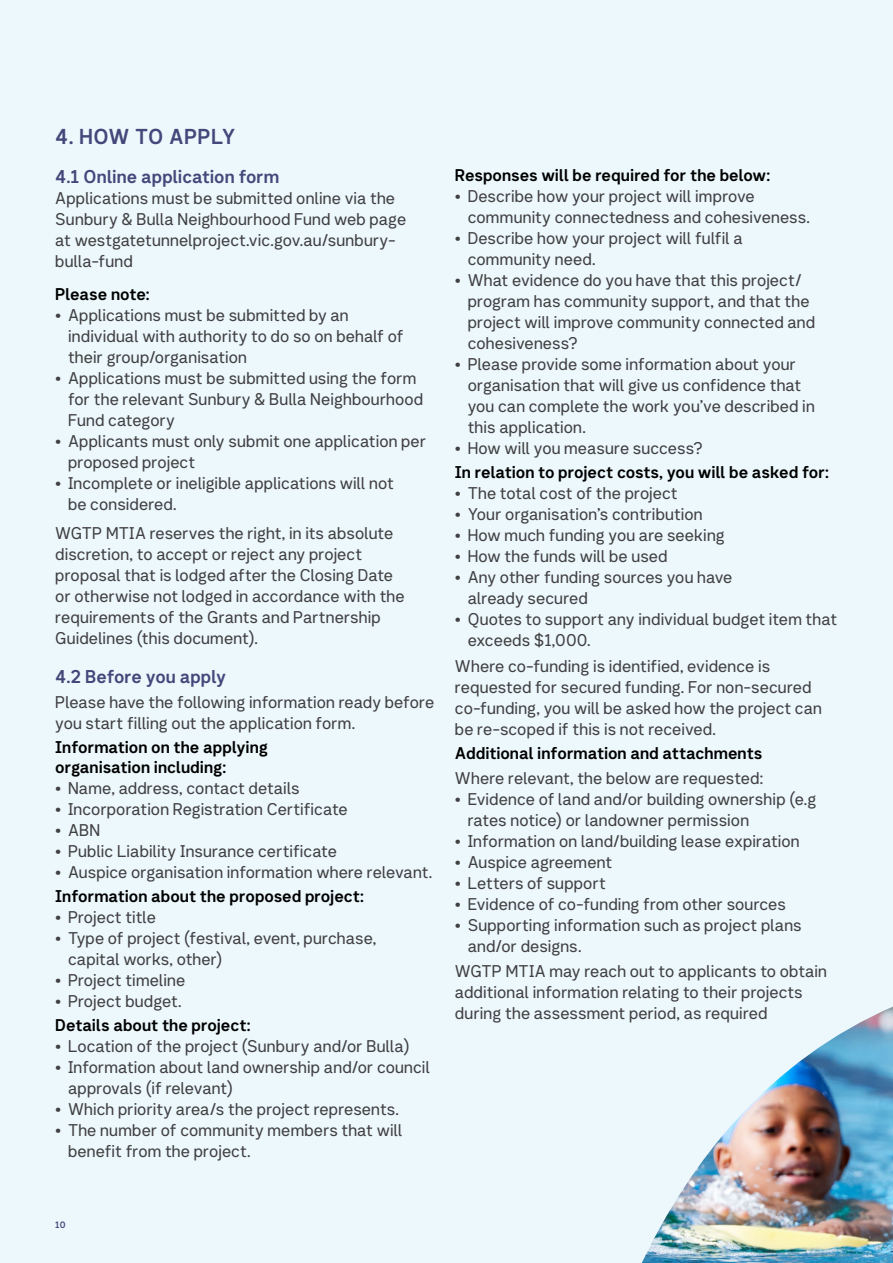
<style>
.page{position:relative;width:893px;height:1263px;background:#ecf8fc}
.page>*{position:absolute;margin:0;border:0;box-sizing:border-box;transform-origin:0 0}
.t1{font:21px "Network Sans 2019 Bold";letter-spacing:.01em;color:#44477a}
.t2{font:18px "Network Sans 2019 Bold";letter-spacing:-.005em;color:#44477a}
.t3{font:16.5px/21px "Network Sans 2019 Regular";letter-spacing:.005em;color:#414042}
.t4{font:16.5px/19.8px "Network Sans 2019 Bold";letter-spacing:-.005em;color:#000}
.t5{font:9px "Network Sans 2019 Bold";color:#44477a}
</style>
<div class="page">
<img style="left:642px;top:1006px;width:251px;height:257px">
<p class="t1" style="left:55px;top:119px;width:182px">4. HOW TO APPLY</p>
<p class="t2" style="left:55px;top:161px;width:226px">4.1 Online application form</p>
<p class="t3" style="left:55px;top:187px;width:352px">Applications must be submitted online via the Sunbury &amp; Bulla Neighbourhood Fund web page at westgatetunnelproject.vic.gov.au/sunbury&shy;bulla-fund</p>
<p class="t4" style="left:55px;top:283px;width:96px">Please note:</p>
<p class="t3" style="left:68px;top:303px;width:337px;text-indent:-13px">• Applications must be submitted by an individual with authority to do so on behalf of their group/organisation</p>
<p class="t3" style="left:68px;top:366px;width:356px;text-indent:-13px">• Applications must be submitted using the form for the relevant Sunbury &amp; Bulla Neighbourhood<br>Fund category</p>
<p class="t3" style="left:68px;top:429px;width:360px;text-indent:-13px">• Applicants must only submit one application per proposed project</p>
<p class="t3" style="left:68px;top:471px;width:327px;text-indent:-13px">• Incomplete or ineligible applications will not be considered.</p>
<p class="t3" style="left:55px;top:522px;width:351px">WGTP MTIA reserves the right, in its absolute discretion, to accept or reject any project proposal that is lodged after the Closing Date or otherwise not lodged in accordance with the requirements of the Grants and Partnership Guidelines (this document).</p>
<p class="t2" style="left:55px;top:661px;width:172px">4.2 Before you apply</p>
<p class="t3" style="left:55px;top:691px;width:380px">Please have the following information ready before you start filling out the application form.</p>
<p class="t4" style="left:55px;top:736px;width:214px">Information on the applying organisation including:</p>
<p class="t3" style="left:55px;top:777px;width:246px">• Name, address, contact details</p>
<p class="t3" style="left:55px;top:798px;width:294px">• Incorporation Registration Certificate</p>
<p class="t3" style="left:55px;top:819px;width:46px">• ABN</p>
<p class="t3" style="left:55px;top:840px;width:283px">• Public Liability Insurance certificate</p>
<p class="t3" style="left:55px;top:861px;width:378px">• Auspice organisation information where relevant.</p>
<p class="t4" style="left:55px;top:885px;width:310px">Information about the proposed project:</p>
<p class="t3" style="left:55px;top:906px;width:102px">• Project title</p>
<p class="t3" style="left:68px;top:927px;width:310px;text-indent:-13px">• Type of project (festival, event, purchase, capital works, other)</p>
<p class="t3" style="left:55px;top:969px;width:132px">• Project timeline</p>
<p class="t3" style="left:55px;top:990px;width:128px">• Project budget.</p>
<p class="t4" style="left:55px;top:1014px;width:197px">Details about the project:</p>
<p class="t3" style="left:55px;top:1035px;width:356px">• Location of the project (Sunbury and/or Bulla)</p>
<p class="t3" style="left:68px;top:1056px;width:363px;text-indent:-13px">• Information about land ownership and/or council approvals (if relevant)</p>
<p class="t3" style="left:55px;top:1098px;width:345px">• Which priority area/s the project represents.</p>
<p class="t3" style="left:68px;top:1119px;width:336px;text-indent:-13px">• The number of community members that will benefit from the project.</p>
<p class="t4" style="left:455px;top:165px;width:317px">Responses will be required for the below:</p>
<p class="t3" style="left:468px;top:185px;width:344px;text-indent:-13px">• Describe how your project will improve community connectedness and cohesiveness.</p>
<p class="t3" style="left:468px;top:227px;width:276px;text-indent:-13px">• Describe how your project will fulfil a community need.</p>
<p class="t3" style="left:468px;top:269px;width:349px;text-indent:-13px">• What evidence do you have that this project/ program has community support, and that the project will improve community connected and cohesiveness?</p>
<p class="t3" style="left:468px;top:353px;width:349px;text-indent:-13px">• Please provide some information about your organisation that will give us confidence that you can complete the work you’ve described in this application.</p>
<p class="t3" style="left:455px;top:437px;width:249px">• How will you measure success?</p>
<p class="t4" style="left:455px;top:462px;width:375px">In relation to project costs, you will be asked for:</p>
<p class="t3" style="left:455px;top:482px;width:224px">• The total cost of the project</p>
<p class="t3" style="left:455px;top:503px;width:249px">• Your organisation’s contribution</p>
<p class="t3" style="left:455px;top:524px;width:271px">• How much funding you are seeking</p>
<p class="t3" style="left:455px;top:545px;width:214px">• How the funds will be used</p>
<p class="t3" style="left:468px;top:566px;width:266px;text-indent:-13px">• Any other funding sources you have already secured</p>
<p class="t3" style="left:468px;top:608px;width:371px;text-indent:-13px">• Quotes to support any individual budget item that exceeds $1,000.</p>
<p class="t3" style="left:455px;top:654px;width:369px">Where co-funding is identified, evidence is requested for secured funding. For non-secured co-funding, you will be asked how the project can be re-scoped if this is not received.</p>
<p class="t4" style="left:455px;top:742px;width:309px">Additional information and attachments</p>
<p class="t3" style="left:455px;top:767px;width:310px">Where relevant, the below are requested:</p>
<p class="t3" style="left:468px;top:788px;width:350px;text-indent:-13px">• Evidence of land and/or building ownership (e.g rates notice) or landowner permission</p>
<p class="t3" style="left:455px;top:830px;width:346px">• Information on land/building lease expiration</p>
<p class="t3" style="left:455px;top:851px;width:159px">• Auspice agreement</p>
<p class="t3" style="left:455px;top:872px;width:152px">• Letters of support</p>
<p class="t3" style="left:455px;top:893px;width:332px">• Evidence of co-funding from other sources</p>
<p class="t3" style="left:468px;top:914px;width:335px;text-indent:-13px">• Supporting information such as project plans and/or designs.</p>
<p class="t3" style="left:455px;top:960px;width:374px">WGTP MTIA may reach out to applicants to obtain additional information relating to their projects during the assessment period, as required</p>
<p class="t5" style="left:55px;top:1217px;width:12px">10</p>
</div>
